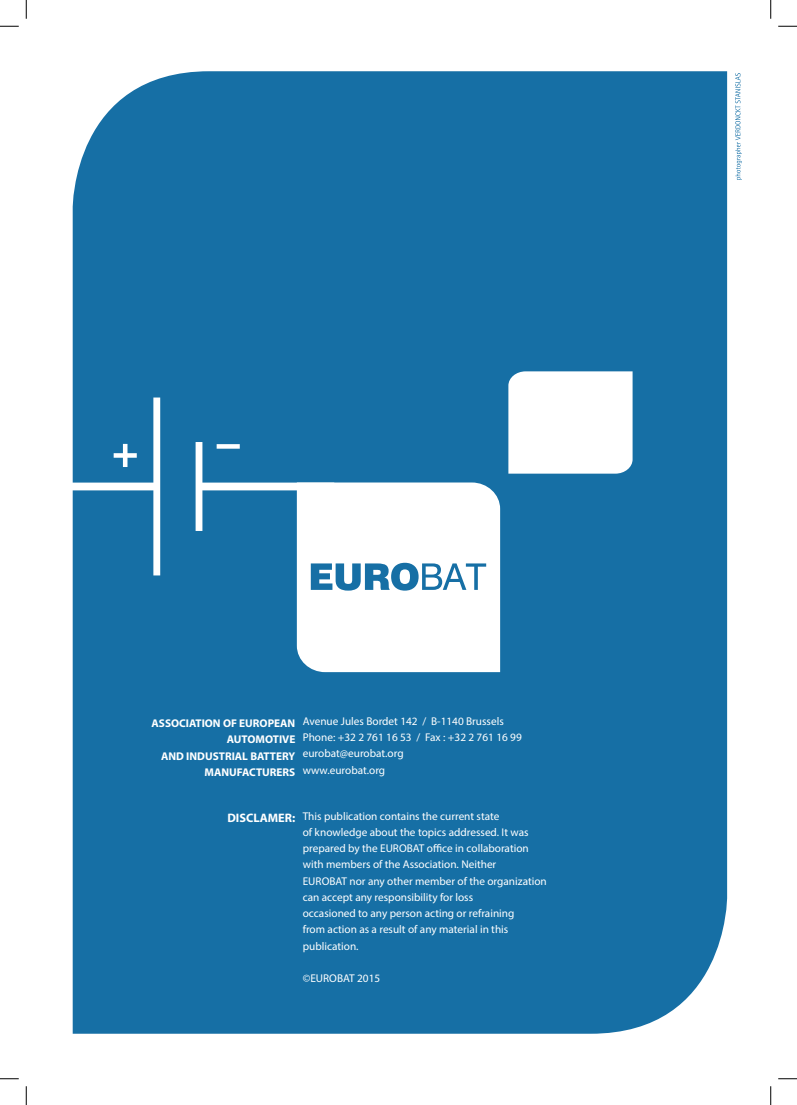
<style>
.page{position:relative;width:797px;height:1105px;background:#fff}
.page>*{position:absolute;margin:0;border:0;box-sizing:border-box;transform-origin:0 0}
.t1{font:700 12.25px "Myriad Pro";color:#fff}
.t2{font:11.25px "Myriad Pro";color:#fff}
.t3{font:700 11.25px/16.2px "Myriad Pro";color:#fff;text-align:right}
</style>
<div class="page">
<div style="left:73px;top:71px;width:654px;height:963px;background:#166fa5"></div>
<svg style="left:297px;top:482px;width:203px;height:190px"></svg>
<svg style="left:311px;top:563px;width:175px;height:28px"></svg>
<svg style="left:508px;top:371px;width:124px;height:103px"></svg>
<svg style="left:72px;top:397px;width:262px;height:178px;fill:#166fa5"></svg>
<svg style="left:735px;top:73px;width:7px;height:107px"></svg>
<svg style="left:0;top:25px;width:19px;height:2px"></svg>
<svg style="left:778px;top:25px;width:19px;height:2px"></svg>
<svg style="left:0;top:1078px;width:19px;height:1px"></svg>
<svg style="left:778px;top:1078px;width:19px;height:1px"></svg>
<svg style="left:25px;top:0;width:2px;height:19px"></svg>
<svg style="left:25px;top:1086px;width:2px;height:19px"></svg>
<svg style="left:770px;top:0;width:1px;height:19px"></svg>
<svg style="left:770px;top:1086px;width:1px;height:19px"></svg>
<p class="t2" style="left:303px;top:714px;width:202px">Avenue Jules Bordet 142 / B-1140 Brussels</p>
<p class="t2" style="left:303px;top:730px;width:220px">Phone: +32 2 761 16 53 / Fax : +32 2 761 16 99</p>
<p class="t2" style="left:303px;top:747px;width:102px">eurobat@eurobat.org</p>
<p class="t2" style="left:303px;top:763px;width:84px">www.eurobat.org</p>
<p class="t2" style="left:303px;top:809px;width:198px">This publication contains the current state</p>
<p class="t2" style="left:303px;top:825px;width:227px">of knowledge about the topics addressed. It was</p>
<p class="t2" style="left:303px;top:841px;width:227px">prepared by the EUROBAT office in collaboration</p>
<p class="t2" style="left:303px;top:858px;width:195px">with members of the Association. Neither</p>
<p class="t2" style="left:303px;top:874px;width:245px">EUROBAT nor any other member of the organization</p>
<p class="t2" style="left:303px;top:890px;width:172px">can accept any responsibility for loss</p>
<p class="t2" style="left:303px;top:906px;width:213px">occasioned to any person acting or refraining</p>
<p class="t2" style="left:303px;top:923px;width:207px">from action as a result of any material in this</p>
<p class="t2" style="left:303px;top:939px;width:57px">publication.</p>
<p class="t2" style="left:303px;top:971px;width:79px">©EUROBAT 2015</p>
<p class="t3" style="left:151px;top:715px;width:145px">ASSOCIATION OF EUROPEAN<br>AUTOMOTIVE</p>
<p class="t3" style="left:161px;top:747px;width:136px">AND INDUSTRIAL BATTERY<br>MANUFACTURERS</p>
<p class="t1" style="left:227px;top:810px;width:69px">DISCLAMER:</p>
</div>
